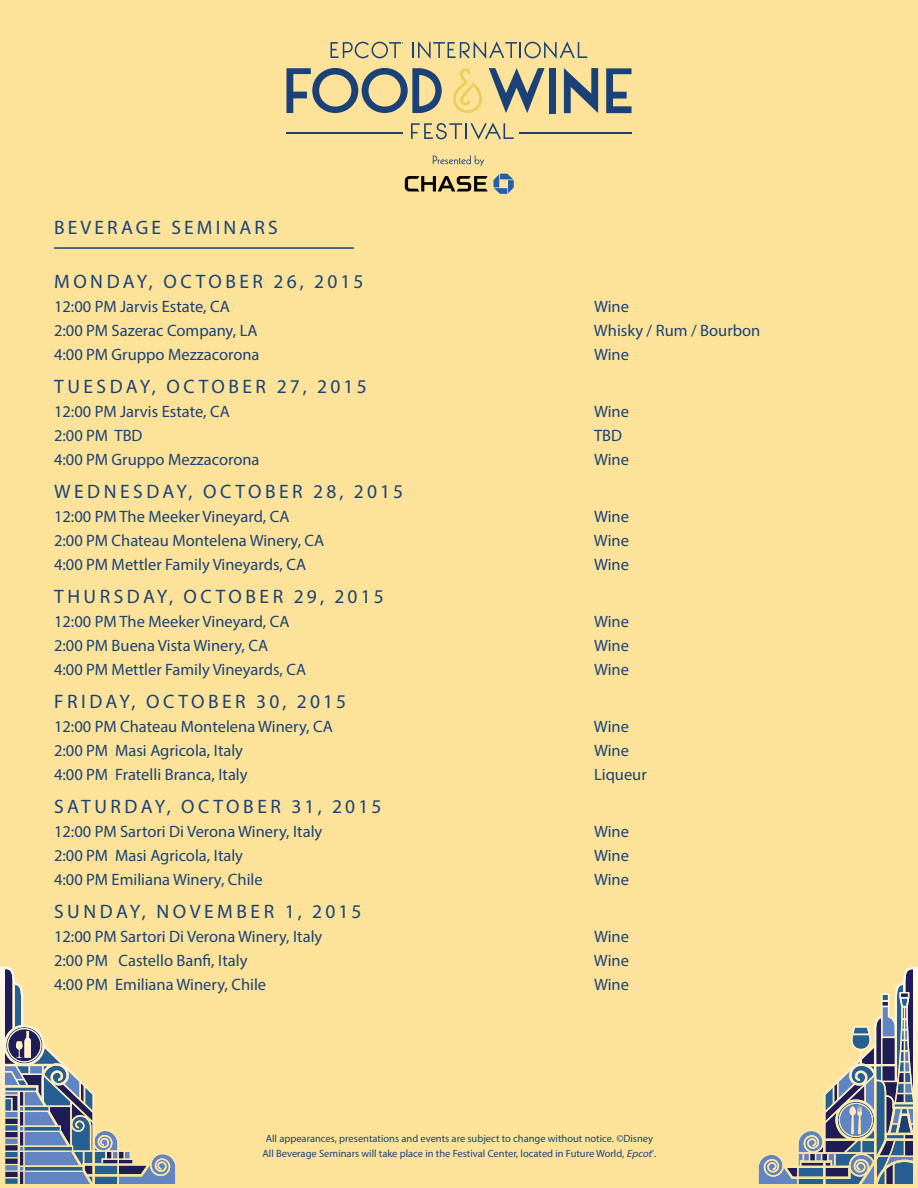
<style>
.page{position:relative;width:918px;height:1188px;background:#fde399}
.page>*{position:absolute;margin:0;border:0;box-sizing:border-box;transform-origin:0 0}
.t1{font:19.5px "Myriad Pro";letter-spacing:.18em;color:#1a4278}
.t2{font:19.5px "Myriad Pro";letter-spacing:.16em;color:#1a4278}
.t3{font:16.5px "Myriad Pro";color:#1a4278}
.t4{font:10.5px/15.3px "Myriad Pro";color:#1a4278;text-align:center}
.s1{font-style:italic}
</style>
<div class="page">
<svg style="left:433px;top:155px;width:51px;height:11px"></svg>
<hr style="left:519px;top:132px;width:113px;height:1px;background:#1a4278">
<svg style="left:286px;top:68px;width:156px;height:45px"></svg>
<svg style="left:489px;top:68px;width:56px;height:45px"></svg>
<div style="left:549px;top:68px;width:7px;height:45px;background:#1a4278"></div>
<svg style="left:564px;top:68px;width:34px;height:45px"></svg>
<svg style="left:606px;top:68px;width:26px;height:45px"></svg>
<svg style="left:453px;top:68px;width:29px;height:45px"></svg>
<svg style="left:412px;top:41px;width:175px;height:18px"></svg>
<svg style="left:331px;top:42px;width:72px;height:16px"></svg>
<svg style="left:411px;top:123px;width:103px;height:17px"></svg>
<hr style="left:286px;top:132px;width:117px;height:1px;background:#1a4278">
<svg style="left:494px;top:174px;width:20px;height:20px"></svg>
<svg style="left:405px;top:176px;width:83px;height:15px"></svg>
<hr style="left:54px;top:247px;width:300px;height:2px;background:#1a4278">
<svg style="left:0;top:967px;width:176px;height:217px"></svg>
<svg style="left:758px;top:967px;width:160px;height:217px"></svg>
<p class="t2" style="left:54px;top:215px;width:225px">BEVERAGE SEMINARS</p>
<p class="t1" style="left:54px;top:269px;width:311px">MONDAY, OCTOBER 26, 2015</p>
<p class="t3" style="left:54px;top:296px;width:177px">12:00 PM Jarvis Estate, CA</p>
<p class="t3" style="left:594px;top:296px;width:36px">Wine</p>
<p class="t3" style="left:54px;top:320px;width:205px">2:00 PM Sazerac Company, LA</p>
<p class="t3" style="left:594px;top:320px;width:168px">Whisky / Rum / Bourbon</p>
<p class="t3" style="left:54px;top:344px;width:207px">4:00 PM Gruppo Mezzacorona</p>
<p class="t3" style="left:594px;top:344px;width:36px">Wine</p>
<p class="t1" style="left:54px;top:374px;width:314px">TUESDAY, OCTOBER 27, 2015</p>
<p class="t3" style="left:54px;top:401px;width:177px">12:00 PM Jarvis Estate, CA</p>
<p class="t3" style="left:594px;top:401px;width:36px">Wine</p>
<p class="t3" style="left:54px;top:425px;width:90px">2:00 PM TBD</p>
<p class="t3" style="left:594px;top:425px;width:30px">TBD</p>
<p class="t3" style="left:54px;top:449px;width:207px">4:00 PM Gruppo Mezzacorona</p>
<p class="t3" style="left:594px;top:449px;width:36px">Wine</p>
<p class="t1" style="left:54px;top:479px;width:351px">WEDNESDAY, OCTOBER 28, 2015</p>
<p class="t3" style="left:54px;top:506px;width:237px">12:00 PM The Meeker Vineyard, CA</p>
<p class="t3" style="left:594px;top:506px;width:36px">Wine</p>
<p class="t3" style="left:54px;top:530px;width:272px">2:00 PM Chateau Montelena Winery, CA</p>
<p class="t3" style="left:594px;top:530px;width:36px">Wine</p>
<p class="t3" style="left:54px;top:554px;width:254px">4:00 PM Mettler Family Vineyards, CA</p>
<p class="t3" style="left:594px;top:554px;width:36px">Wine</p>
<p class="t1" style="left:54px;top:584px;width:331px">THURSDAY, OCTOBER 29, 2015</p>
<p class="t3" style="left:54px;top:611px;width:237px">12:00 PM The Meeker Vineyard, CA</p>
<p class="t3" style="left:594px;top:611px;width:36px">Wine</p>
<p class="t3" style="left:54px;top:635px;width:216px">2:00 PM Buena Vista Winery, CA</p>
<p class="t3" style="left:594px;top:635px;width:36px">Wine</p>
<p class="t3" style="left:54px;top:659px;width:254px">4:00 PM Mettler Family Vineyards, CA</p>
<p class="t3" style="left:594px;top:659px;width:36px">Wine</p>
<p class="t1" style="left:54px;top:689px;width:294px">FRIDAY, OCTOBER 30, 2015</p>
<p class="t3" style="left:54px;top:716px;width:280px">12:00 PM Chateau Montelena Winery, CA</p>
<p class="t3" style="left:594px;top:716px;width:36px">Wine</p>
<p class="t3" style="left:54px;top:740px;width:191px">2:00 PM Masi Agricola, Italy</p>
<p class="t3" style="left:594px;top:740px;width:36px">Wine</p>
<p class="t3" style="left:54px;top:764px;width:195px">4:00 PM Fratelli Branca, Italy</p>
<p class="t3" style="left:594px;top:764px;width:54px">Liqueur</p>
<p class="t1" style="left:54px;top:794px;width:329px">SATURDAY, OCTOBER 31, 2015</p>
<p class="t3" style="left:54px;top:821px;width:270px">12:00 PM Sartori Di Verona Winery, Italy</p>
<p class="t3" style="left:594px;top:821px;width:36px">Wine</p>
<p class="t3" style="left:54px;top:845px;width:191px">2:00 PM Masi Agricola, Italy</p>
<p class="t3" style="left:594px;top:845px;width:36px">Wine</p>
<p class="t3" style="left:54px;top:869px;width:210px">4:00 PM Emiliana Winery, Chile</p>
<p class="t3" style="left:594px;top:869px;width:36px">Wine</p>
<p class="t1" style="left:54px;top:899px;width:309px">SUNDAY, NOVEMBER 1, 2015</p>
<p class="t3" style="left:54px;top:926px;width:270px">12:00 PM Sartori Di Verona Winery, Italy</p>
<p class="t3" style="left:594px;top:926px;width:36px">Wine</p>
<p class="t3" style="left:54px;top:950px;width:195px">2:00 PM Castello Banfi, Italy</p>
<p class="t3" style="left:594px;top:950px;width:36px">Wine</p>
<p class="t3" style="left:54px;top:974px;width:214px">4:00 PM Emiliana Winery, Chile</p>
<p class="t3" style="left:594px;top:974px;width:36px">Wine</p>
<p class="t4" style="left:263px;top:1131px;width:395px">All appearances, presentations and events are subject to change without notice. ©Disney<br>All Beverage Seminars will take place in the Festival Center, located in Future World, <span class="s1">Epcot</span><sup>®</sup>.</p>
</div>
